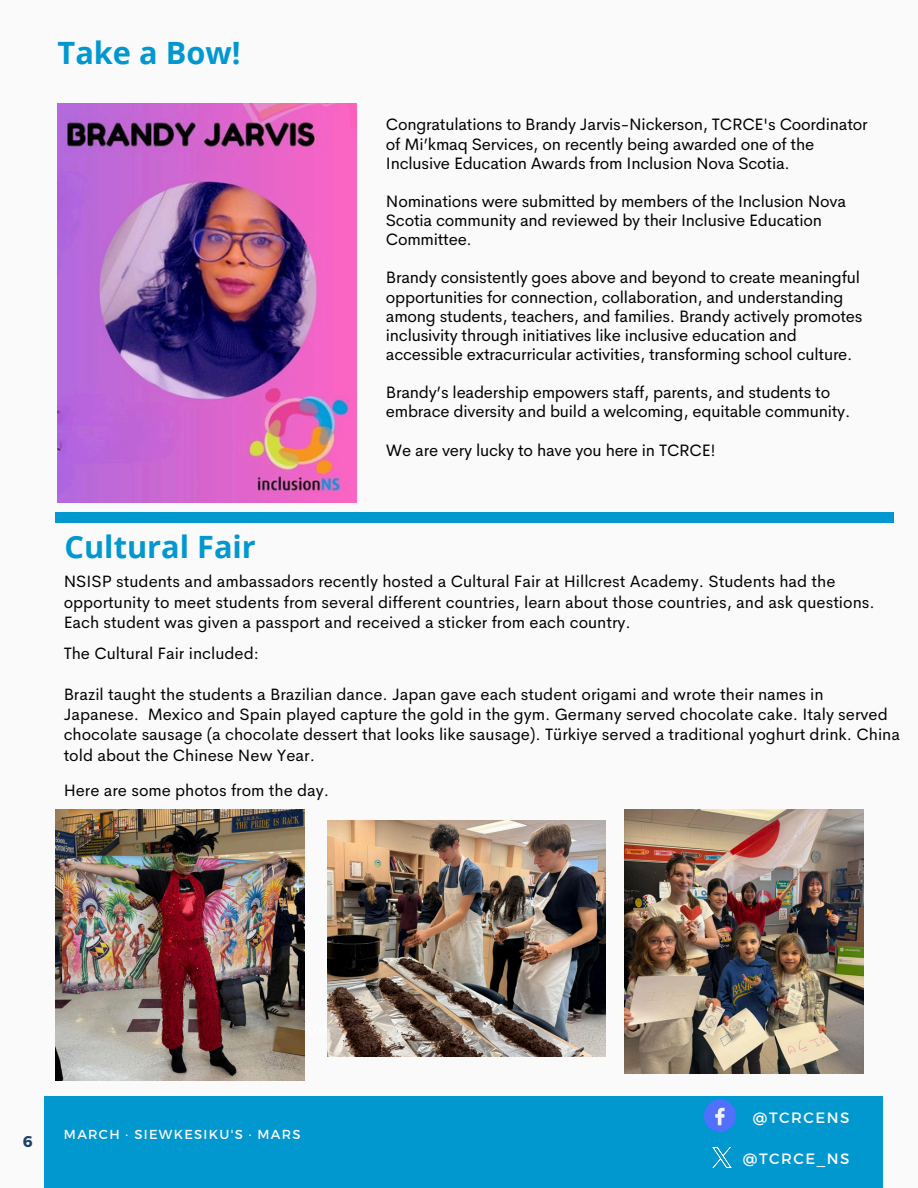
<style>
.page{position:relative;width:918px;height:1188px;background:#fafafa}
.page>*{position:absolute;margin:0;border:0;box-sizing:border-box;transform-origin:0 0}
.t1{font:700 30.75px "Open Sans";color:#0197cf}
.t2{font:16.65px/19.2px "Cerebri Sans";letter-spacing:-.015em;color:#000}
.t3{font:16.5px/20.2px "Cerebri Sans";color:#000}
.t4{font:700 15.6px "Montserrat";color:#1f4165}
.t5{font:15px "Montserrat";letter-spacing:.1em;color:#fafafa}
.t6{font:13.05px "Montserrat";letter-spacing:.1em;color:#fafafa}
</style>
<div class="page">
<div style="left:44px;top:1096px;width:838px;height:92px;background:#0197cf"></div>
<img style="left:704px;top:1099px;width:33px;height:32px">
<img style="left:712px;top:1147px;width:19px;height:20px">
<img style="left:304px;top:991px;width:24px;height:49px">
<div style="left:55px;top:513px;width:839px;height:10px;background:#0197cf"></div>
<img style="left:58px;top:103px;width:299px;height:400px">
<img style="left:55px;top:810px;width:249px;height:270px">
<img style="left:625px;top:810px;width:238px;height:264px">
<img style="left:328px;top:821px;width:278px;height:235px">
<h3 class="t1" style="left:58px;top:31px;width:184px">Take a Bow!</h3>
<p class="t1" style="left:65px;top:525px;width:193px">Cultural Fair</p>
<h3 class="t2" style="left:386px;top:115px;width:483px">Congratulations to Brandy Jarvis-Nickerson, TCRCE's Coordinator of Mi’kmaq Services, on recently being awarded one of the<br>Inclusive Education Awards from Inclusion Nova Scotia.</h3>
<h3 class="t2" style="left:386px;top:191px;width:462px">Nominations were submitted by members of the Inclusion Nova<br>Scotia community and reviewed by their Inclusive Education<br>Committee.</h3>
<h3 class="t2" style="left:386px;top:268px;width:478px">Brandy consistently goes above and beyond to create meaningful opportunities for connection, collaboration, and understanding among students, teachers, and families. Brandy actively promotes inclusivity through initiatives like inclusive education and accessible extracurricular activities, transforming school culture.</h3>
<p class="t2" style="left:386px;top:383px;width:466px">Brandy’s leadership empowers staff, parents, and students to embrace diversity and build a welcoming, equitable community.</p>
<h1 class="t2" style="left:386px;top:440px;width:331px">We are very lucky to have you here in TCRCE!</h1>
<h3 class="t3" style="left:64px;top:572px;width:813px">NSISP students and ambassadors recently hosted a Cultural Fair at Hillcrest Academy. Students had the opportunity to meet students from several different countries, learn about those countries, and ask questions.<br>Each student was given a passport and received a sticker from each country.</h3>
<h3 class="t3" style="left:64px;top:644px;width:197px">The Cultural Fair included:</h3>
<h3 class="t3" style="left:64px;top:684px;width:838px">Brazil taught the students a Brazilian dance. Japan gave each student origami and wrote their names in Japanese. Mexico and Spain played capture the gold in the gym. Germany served chocolate cake. Italy served chocolate sausage (a chocolate dessert that looks like sausage). Türkiye served a traditional yoghurt drink. China told about the Chinese New Year.</h3>
<p class="t3" style="left:64px;top:780px;width:267px">Here are some photos from the day.</p>
<h3 class="t4" style="left:23px;top:1131px;width:11px">6</h3>
<h3 class="t6" style="left:64px;top:1126px;width:238px">MARCH · SIEWKESIKU'S · MARS</h3>
<h1 class="t5" style="left:753px;top:1108px;width:98px">@TCRCENS</h1>
<p class="t5" style="left:743px;top:1149px;width:108px">@TCRCE_NS</p>
</div>
